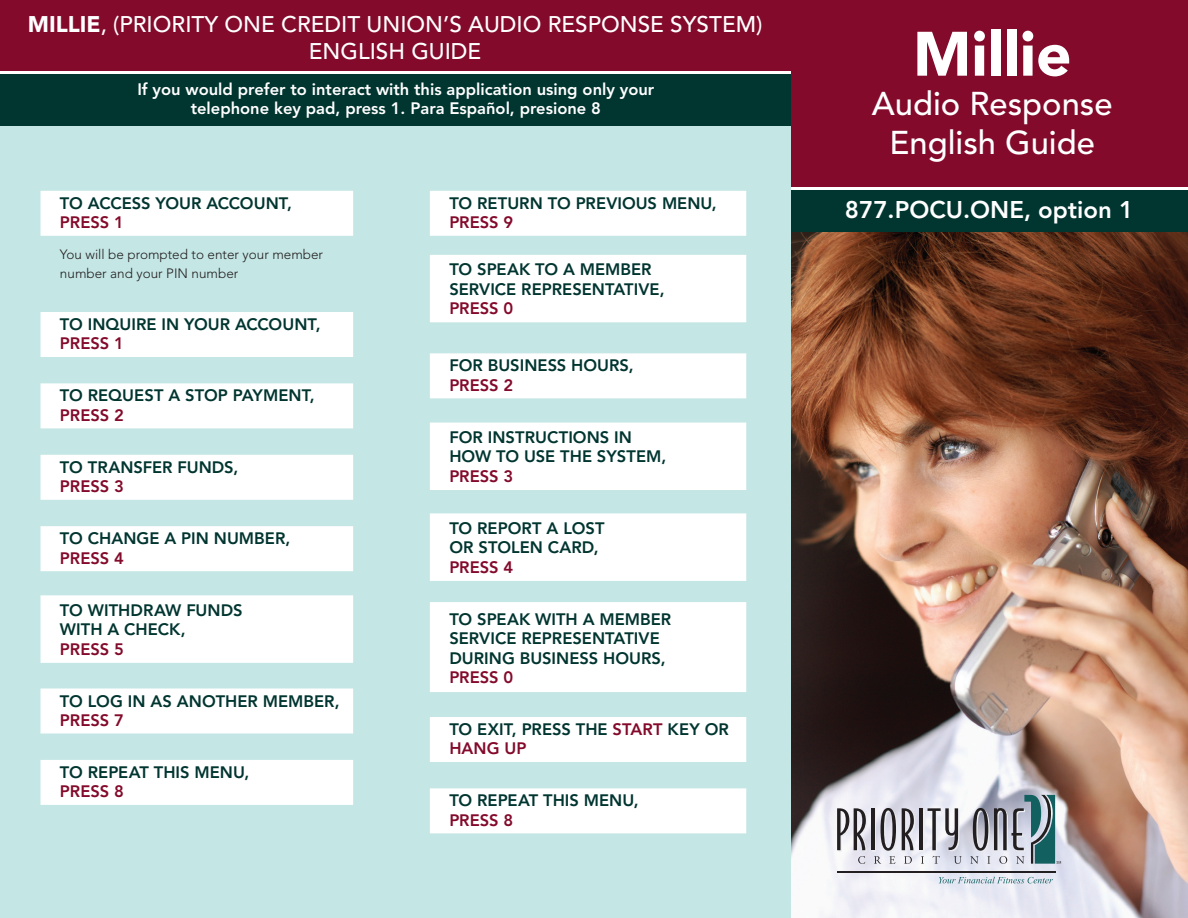
<style>
.page{position:relative;width:1188px;height:918px;background:#fff}
.page>*{position:absolute;margin:0;border:0;box-sizing:border-box;transform-origin:0 0}
.t1{font:900 61.95px "Avenir";color:#fff}
.t2{font:500 32.7px/39.3px "Avenir";color:#fff;text-align:center}
.t3{font:800 24px "Avenir";color:#fff}
.t4{font:500 22.5px/27px "Avenir";color:#fff;text-align:center}
.t5{font:800 16.5px/19.5px "Avenir";color:#003530}
.t6{font:800 16.5px/18.3px "Avenir";color:#fff;text-align:center}
.t7{font:800 16.5px "Avenir";letter-spacing:-.005em;color:#830a2b}
.t8{font:300 13.5px/19.5px "Avenir";color:#231f20}
.s1{font-weight:900}
.s2{color:#830a2b}
</style>
<div class="page">
<img style="left:791px;top:232px;width:397px;height:686px">
<div style="left:791px;top:0;width:397px;height:187px;background:#830a2b"></div>
<hr style="left:873px;top:810px;width:3px;height:42px;background:#eaedf1">
<hr style="left:871px;top:808px;width:4px;height:42px;background:#231f20">
<hr style="left:919px;top:808px;width:4px;height:42px;background:#231f20">
<svg style="left:837px;top:808px;width:30px;height:56px"></svg>
<svg style="left:874px;top:808px;width:41px;height:56px"></svg>
<svg style="left:921px;top:808px;width:41px;height:56px"></svg>
<svg style="left:970px;top:795px;width:91px;height:69px;background:#93a1aa"></svg>
<hr style="left:837px;top:872px;width:218px;height:1px;background:#231f20">
<svg style="left:939px;top:877px;width:114px;height:6px"></svg>
<div style="left:790px;top:190px;width:398px;height:42px;background:#003530"></div>
<div style="left:0;top:77px;width:791px;height:841px;background:#c4e6e5"></div>
<div style="left:40px;top:191px;width:313px;height:45px;background:#fff"></div>
<div style="left:40px;top:312px;width:313px;height:45px;background:#fff"></div>
<div style="left:40px;top:383px;width:313px;height:45px;background:#fff"></div>
<div style="left:40px;top:455px;width:313px;height:45px;background:#fff"></div>
<div style="left:40px;top:526px;width:313px;height:45px;background:#fff"></div>
<div style="left:40px;top:595px;width:313px;height:68px;background:#fff"></div>
<div style="left:40px;top:688px;width:313px;height:46px;background:#fff"></div>
<div style="left:40px;top:760px;width:313px;height:45px;background:#fff"></div>
<div style="left:430px;top:191px;width:316px;height:45px;background:#fff"></div>
<div style="left:430px;top:255px;width:316px;height:67px;background:#fff"></div>
<div style="left:430px;top:353px;width:316px;height:45px;background:#fff"></div>
<div style="left:430px;top:423px;width:316px;height:67px;background:#fff"></div>
<div style="left:430px;top:513px;width:316px;height:68px;background:#fff"></div>
<div style="left:430px;top:602px;width:316px;height:90px;background:#fff"></div>
<div style="left:430px;top:717px;width:316px;height:45px;background:#fff"></div>
<div style="left:430px;top:788px;width:316px;height:45px;background:#fff"></div>
<div style="left:0;top:0;width:792px;height:71px;background:#830a2b"></div>
<div style="left:0;top:74px;width:791px;height:52px;background:#003530"></div>
<h3 class="t4" style="left:28px;top:13px;width:736px"><span class="s1">MILLIE</span>, (PRIORITY ONE CREDIT UNION’S AUDIO RESPONSE SYSTEM)<br>ENGLISH GUIDE</h3>
<p class="t6" style="left:137px;top:82px;width:519px">If you would prefer to interact with this application using only your telephone key pad, press 1. Para Español, presione 8</p>
<p class="t5" style="left:60px;top:195px;width:233px">TO ACCESS YOUR ACCOUNT,</p>
<p class="t7" style="left:60px;top:216px;width:65px">PRESS 1</p>
<p class="t8" style="left:60px;top:245px;width:265px">You will be prompted to enter your member number and your PIN number</p>
<p class="t5" style="left:60px;top:316px;width:262px">TO INQUIRE IN YOUR ACCOUNT,</p>
<p class="t7" style="left:60px;top:337px;width:65px">PRESS 1</p>
<p class="t5" style="left:60px;top:387px;width:256px">TO REQUEST A STOP PAYMENT,</p>
<p class="t7" style="left:60px;top:408px;width:65px">PRESS 2</p>
<p class="t5" style="left:60px;top:459px;width:180px">TO TRANSFER FUNDS,</p>
<p class="t7" style="left:60px;top:480px;width:65px">PRESS 3</p>
<p class="t5" style="left:60px;top:530px;width:232px">TO CHANGE A PIN NUMBER,</p>
<p class="t7" style="left:60px;top:551px;width:65px">PRESS 4</p>
<p class="t5" style="left:60px;top:601px;width:184px">TO WITHDRAW FUNDS<br>WITH A CHECK,</p>
<p class="t7" style="left:60px;top:642px;width:65px">PRESS 5</p>
<p class="t5" style="left:60px;top:692px;width:281px">TO LOG IN AS ANOTHER MEMBER,</p>
<p class="t7" style="left:60px;top:714px;width:65px">PRESS 7</p>
<p class="t5" style="left:60px;top:764px;width:191px">TO REPEAT THIS MENU,</p>
<p class="t7" style="left:60px;top:785px;width:65px">PRESS 8</p>
<p class="t5" style="left:449px;top:195px;width:269px">TO RETURN TO PREVIOUS MENU,</p>
<p class="t7" style="left:449px;top:216px;width:65px">PRESS 9</p>
<p class="t5" style="left:449px;top:261px;width:217px">TO SPEAK TO A MEMBER<br>SERVICE REPRESENTATIVE,</p>
<p class="t7" style="left:449px;top:302px;width:65px">PRESS 0</p>
<p class="t5" style="left:449px;top:357px;width:186px">FOR BUSINESS HOURS,</p>
<p class="t7" style="left:449px;top:378px;width:65px">PRESS 2</p>
<p class="t5" style="left:449px;top:429px;width:218px">FOR INSTRUCTIONS IN<br>HOW TO USE THE SYSTEM,</p>
<p class="t7" style="left:449px;top:469px;width:65px">PRESS 3</p>
<p class="t5" style="left:449px;top:520px;width:157px">TO REPORT A LOST<br>OR STOLEN CARD,</p>
<p class="t7" style="left:449px;top:560px;width:65px">PRESS 4</p>
<p class="t5" style="left:449px;top:610px;width:223px">TO SPEAK WITH A MEMBER<br>SERVICE REPRESENTATIVE<br>DURING BUSINESS HOURS,</p>
<p class="t7" style="left:449px;top:671px;width:65px">PRESS 0</p>
<p class="t5" style="left:449px;top:721px;width:281px">TO EXIT, PRESS THE <span class="s2">START</span> KEY OR<br><span class="s2">HANG UP</span></p>
<p class="t5" style="left:449px;top:792px;width:191px">TO REPEAT THIS MENU,</p>
<p class="t7" style="left:449px;top:813px;width:65px">PRESS 8</p>
<h1 class="t1" style="left:913px;top:29px;width:160px">Millie</h1>
<h2 class="t2" style="left:872px;top:88px;width:242px">Audio Response<br>English Guide</h2>
<h3 class="t3" style="left:845px;top:200px;width:290px">877.POCU.ONE, option 1</h3>
</div>
